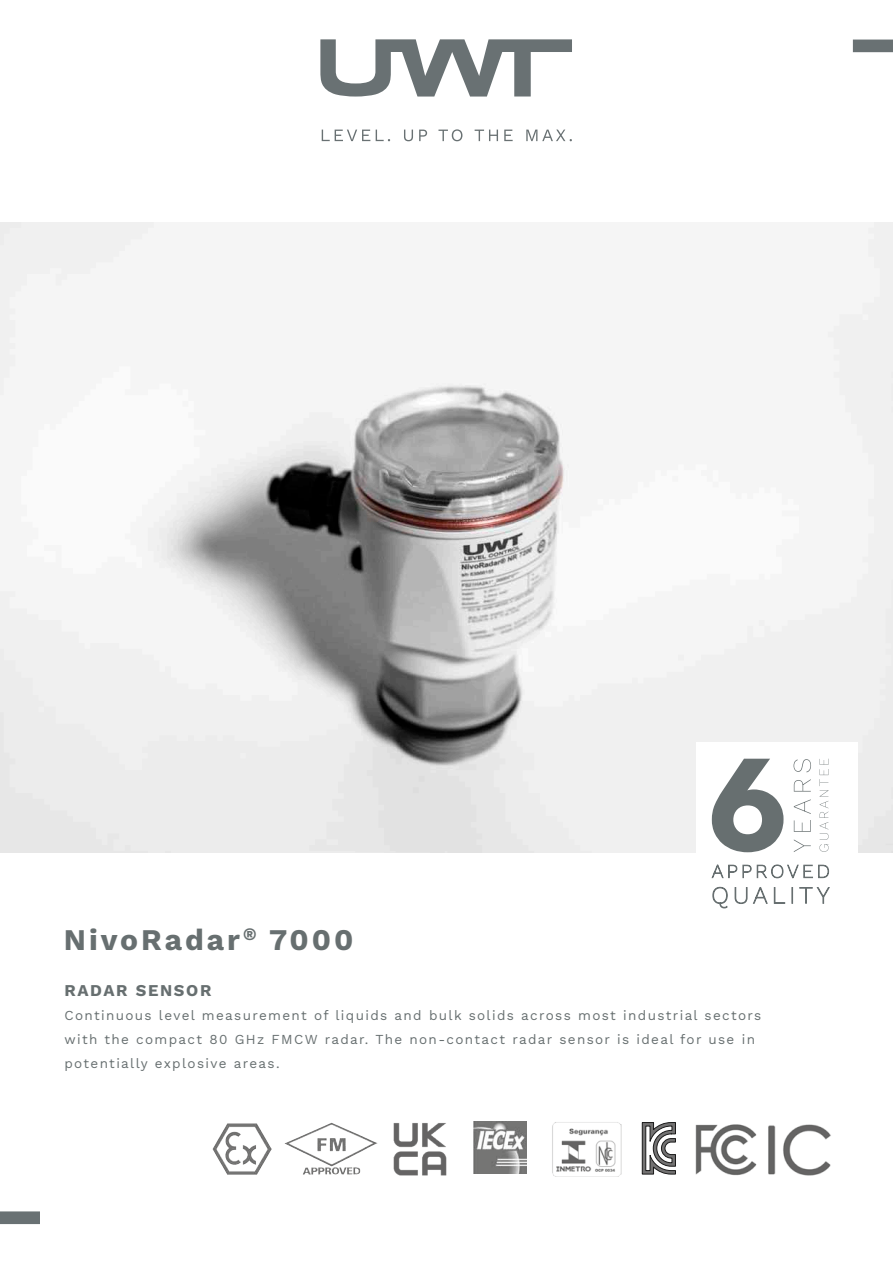
<style>
.page{position:relative;width:893px;height:1263px;background:#fff}
.page>*{position:absolute;margin:0;border:0;box-sizing:border-box;transform-origin:0 0}
.t1{font:700 30px "Work Sans";letter-spacing:.1em;color:#676f70}
.t2{font:700 16.5px "Work Sans";letter-spacing:.1em;color:#676f70}
.t3{font:13.5px/24px "Work Sans";letter-spacing:.1em;color:#676f70}
</style>
<div class="page">
<img style="left:0;top:223px;width:893px;height:630px">
<svg style="left:320px;top:39px;width:252px;height:58px"></svg>
<svg style="left:322px;top:130px;width:48px;height:11px"></svg>
<svg style="left:376px;top:130px;width:14px;height:11px"></svg>
<svg style="left:404px;top:130px;width:9px;height:11px"></svg>
<svg style="left:419px;top:130px;width:8px;height:11px"></svg>
<svg style="left:438px;top:129px;width:24px;height:12px"></svg>
<svg style="left:475px;top:130px;width:23px;height:11px"></svg>
<svg style="left:504px;top:130px;width:9px;height:11px"></svg>
<svg style="left:526px;top:130px;width:46px;height:11px"></svg>
<div style="left:696px;top:742px;width:162px;height:183px;background:#fff"></div>
<svg style="left:711px;top:864px;width:119px;height:45px"></svg>
<svg style="left:712px;top:759px;width:71px;height:93px"></svg>
<svg style="left:794px;top:839px;width:17px;height:13px"></svg>
<svg style="left:794px;top:820px;width:17px;height:12px"></svg>
<svg style="left:794px;top:799px;width:17px;height:15px"></svg>
<svg style="left:794px;top:779px;width:17px;height:12px"></svg>
<svg style="left:793px;top:759px;width:18px;height:13px"></svg>
<svg style="left:819px;top:759px;width:9px;height:93px"></svg>
<svg style="left:853px;top:40px;width:40px;height:12px"></svg>
<svg style="left:0;top:1211px;width:40px;height:13px"></svg>
<img style="left:213px;top:1124px;width:14px;height:38px">
<img style="left:309px;top:1123px;width:22px;height:10px">
<img style="left:474px;top:1121px;width:53px;height:53px">
<svg style="left:642px;top:1122px;width:34px;height:53px"></svg>
<img style="left:552px;top:1122px;width:69px;height:54px">
<img style="left:393px;top:1123px;width:54px;height:53px">
<img style="left:768px;top:1124px;width:63px;height:52px">
<img style="left:695px;top:1124px;width:62px;height:52px">
<h1 class="t1" style="left:64px;top:917px;width:291px">NivoRadar<sup>®</sup> 7000</h1>
<p class="t2" style="left:64px;top:978px;width:149px">RADAR SENSOR</p>
<p class="t3" style="left:64px;top:1003px;width:698px">Continuous level measurement of liquids and bulk solids across most industrial sectors with the compact 80 GHz FMCW radar. The non-contact radar sensor is ideal for use in potentially explosive areas.</p>
</div>
